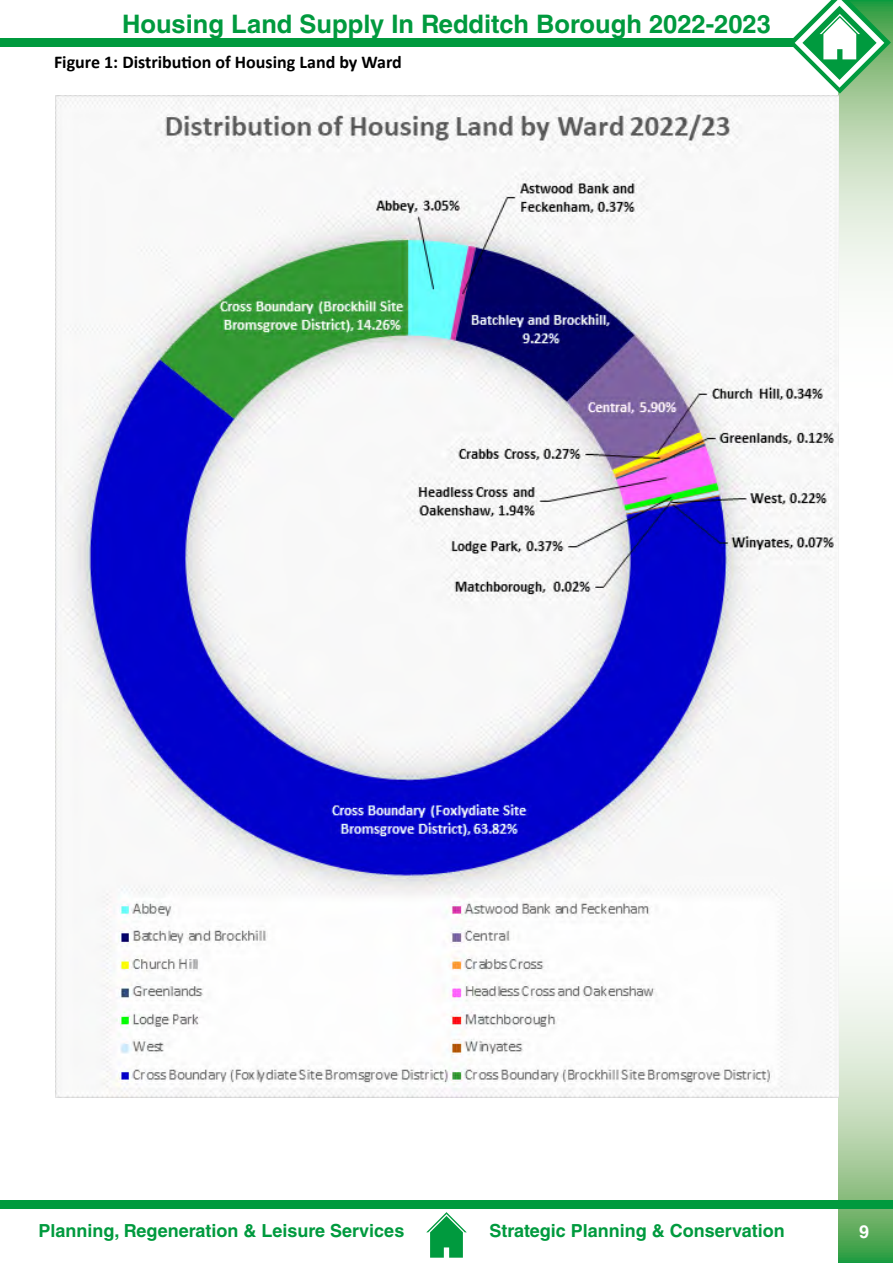
<style>
.page{position:relative;width:893px;height:1263px;background:#fff}
.page>*{position:absolute;margin:0;border:0;box-sizing:border-box;transform-origin:0 0}
.t1{font:700 25.5px "Helvetica LT Std";color:#009a3e}
.t2{font:700 18px "Helvetica LT Std";color:#009a3e}
.Captions{font:700 18px "Calibri";color:#000}
.t3{font:700 18px "Helvetica LT Std";color:#fff}
</style>
<div class="page">
<svg style="left:839px;top:0;width:54px;height:285px;background:#d3e4cd"></svg>
<svg style="left:839px;top:979px;width:54px;height:284px;background:#b4d5b0"></svg>
<div style="left:0;top:39px;width:834px;height:8px;background:#009a3e"></div>
<svg style="left:789px;top:0;width:102px;height:94px"></svg>
<div style="left:0;top:1200px;width:893px;height:9px;background:#009a3e"></div>
<svg style="left:426px;top:1212px;width:41px;height:46px"></svg>
<img style="left:55px;top:96px;width:784px;height:1001px">
<h1 class="t1" style="left:122px;top:8px;width:650px">Housing Land Supply In Redditch Borough 2022-2023</h1>
<p class="Captions" style="left:54px;top:49px;width:349px">Figure 1: Distribution of Housing Land by Ward</p>
<p class="t2" style="left:39px;top:1219px;width:367px">Planning, Regeneration &amp; Leisure Services</p>
<p class="t2" style="left:489px;top:1219px;width:297px">Strategic Planning &amp; Conservation</p>
<p class="t3" style="left:859px;top:1221px;width:12px">9</p>
</div>
